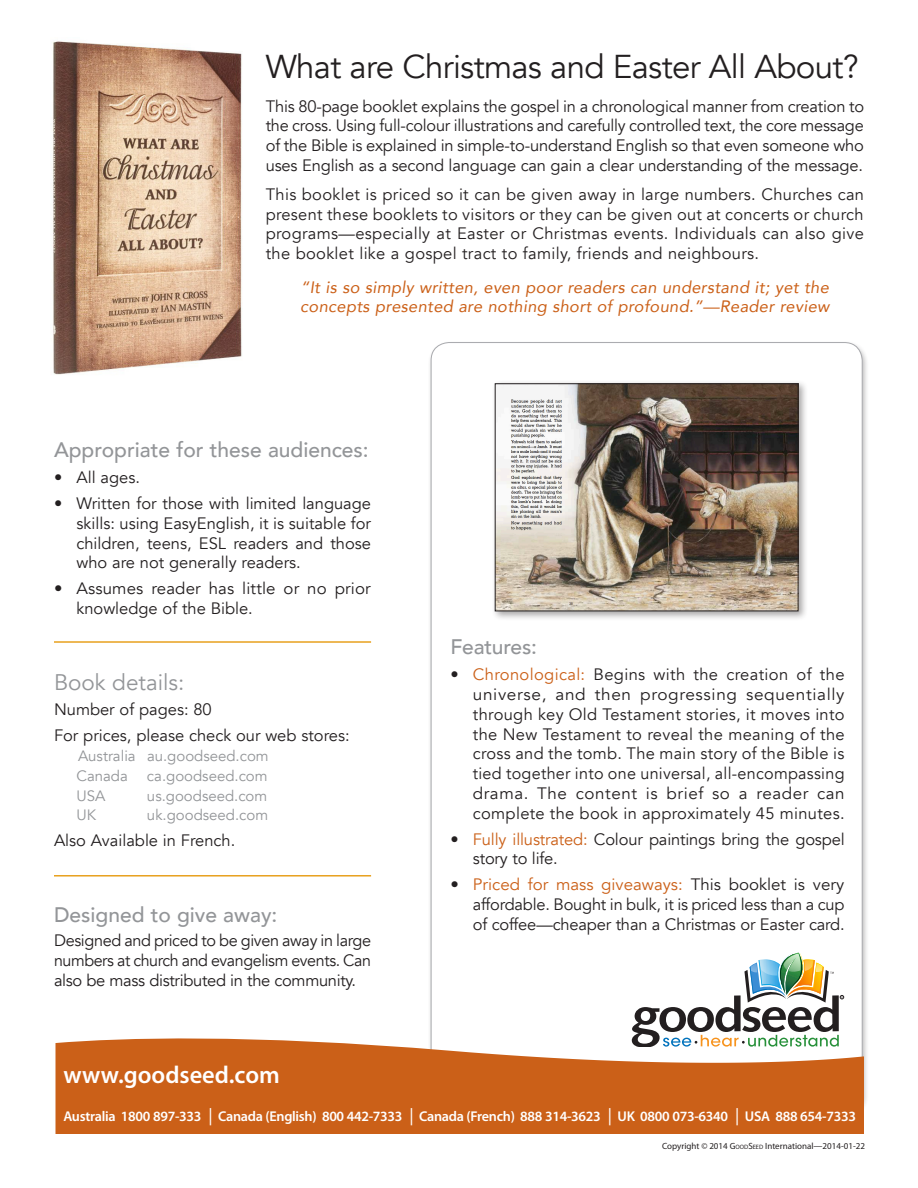
<style>
.page{position:relative;width:918px;height:1188px;background:#fff}
.page>*{position:absolute;margin:0;border:0;box-sizing:border-box;transform-origin:0 0}
.Main_text{font:33px "Avenir";letter-spacing:-.02em;color:#231f20}
.Myriad{font:600 24.45px "Myriad Pro";color:#fff}
.Main_text-2{font:22.5px "Avenir";color:#939598}
.Main_text-3{font:500 21px "Avenir";color:#939598}
.Paragraph_Style_2{font:500 21px "Avenir";letter-spacing:-.01em;color:#939598}
.Main_text-4{font:16.5px/19.8px "Avenir";color:#231f20;text-align:justify}
.text_indent{font:16.5px/19.8px "Avenir";color:#231f20;text-align:justify}
.Main_text-5{font:italic 16.5px/19.8px "Avenir";letter-spacing:.02em;color:#cb6018}
.Main_text-6{font:15px "Avenir";color:#939598}
.Telephone_numbers{font:600 14.25px "Myriad Pro";letter-spacing:-.02em;color:#fff}
.t1{font:9px "Myriad Pro";color:#231f20}
.s1{color:#cb6018}
.s2{font-family:"Arial";font-weight:400}
.s3{font-style:inherit}
.s4{font-size:6.3px}
</style>
<div class="page">
<div style="left:428px;top:341px;width:442px;height:778px;background:#231f20;opacity:.3"></div>
<div style="left:431px;top:343px;width:431px;height:767px;background:#fff;border-radius:18px"></div>
<svg style="left:56px;top:1034px;width:808px;height:100px;background:#d27638"></svg>
<svg style="left:632px;top:952px;width:212px;height:95px"></svg>
<img style="left:52px;top:41px;width:190px;height:334px">
<hr style="left:54px;top:641px;width:317px;height:2px;background:#e8a11e">
<hr style="left:54px;top:875px;width:317px;height:2px;background:#e8a11e">
<div style="left:492px;top:380px;width:316px;height:241px;background:#231f20;opacity:.4"></div>
<img style="left:497px;top:385px;width:299px;height:224px">
<div style="left:495px;top:383px;width:303px;height:228px;border:1px solid #231f20"></div>
<p class="Main_text" style="left:266px;top:47px;width:594px">What are Christmas and Easter All About?</p>
<p class="Main_text-4" style="left:266px;top:96px;width:600px">This 80-page booklet explains the gospel in a chronological manner from creation to the cross. Using full-colour illustrations and carefully controlled text, the core message of the Bible is explained in simple-to-understand English so that even someone who uses English as a second language can gain a clear understanding of the message.</p>
<p class="Main_text-4" style="left:266px;top:185px;width:600px">This booklet is priced so it can be given away in large numbers. Churches can present these booklets to visitors or they can be given out at concerts or church programs—especially at Easter or Christmas events. Individuals can also give the booklet like a gospel tract to family, friends and neighbours.</p>
<p class="Main_text-5" style="left:300px;top:277px;width:531px">“It is so simply written, even poor readers can understand it; yet the concepts presented are nothing short of profound.”—Reader review</p>
<p class="Main_text-3" style="left:54px;top:432px;width:316px">Appropriate for these audiences:</p>
<p class="text_indent" style="left:54px;top:468px;width:87px">• All ages.</p>
<p class="text_indent" style="left:76px;top:494px;width:296px;text-indent:-22px">• Written for those with limited language skills: using EasyEnglish, it is suitable for children, teens, ESL readers and those who are not generally readers.</p>
<p class="text_indent" style="left:76px;top:579px;width:296px;text-indent:-22px">• Assumes reader has little or no prior knowledge of the Bible.</p>
<p class="Main_text-2" style="left:54px;top:669px;width:132px">Book details:</p>
<p class="Main_text-4" style="left:54px;top:700px;width:159px">Number of pages: 80</p>
<p class="Main_text-4" style="left:54px;top:726px;width:297px">For prices, please check our web stores:</p>
<p class="Main_text-6" style="left:78px;top:747px;width:192px">Australia au.goodseed.com</p>
<p class="Main_text-6" style="left:76px;top:767px;width:53px">Canada</p>
<p class="Main_text-6" style="left:147px;top:767px;width:122px">ca.goodseed.com</p>
<p class="Main_text-6" style="left:76px;top:787px;width:30px">USA</p>
<p class="Main_text-6" style="left:147px;top:787px;width:122px">us.goodseed.com</p>
<p class="Main_text-6" style="left:76px;top:806px;width:21px">UK</p>
<p class="Main_text-6" style="left:147px;top:806px;width:123px">uk.goodseed.com</p>
<p class="Main_text-4" style="left:54px;top:831px;width:183px">Also Available in French.</p>
<p class="Main_text-3" style="left:54px;top:896px;width:225px">Designed to give away:</p>
<p class="Main_text-4" style="left:54px;top:931px;width:319px">Designed and priced to be given away in large numbers at church and evangelism events. Can also be mass distributed in the community.</p>
<p class="Myriad" style="left:63px;top:1060px;width:218px">www.goodseed.com</p>
<p class="Paragraph_Style_2" style="left:450px;top:629px;width:88px">Features:</p>
<p class="text_indent" style="left:473px;top:665px;width:373px;text-indent:-22px">• <span class="s1">Chronological:</span> Begins with the creation of the universe, and then progressing sequentially through key Old Testament stories, it moves into the New Testament to reveal the meaning of the cross and the tomb. The main story of the Bible is tied together into one universal, all-encompassing drama. The content is brief so a reader can complete the book in approximately 45 minutes.</p>
<p class="text_indent" style="left:473px;top:829px;width:373px;text-indent:-22px">• <span class="s1">Fully illustrated:</span> Colour paintings bring the gospel story to life.</p>
<p class="text_indent" style="left:473px;top:875px;width:373px;text-indent:-22px">• <span class="s1">Priced for mass giveaways:</span> This booklet is very affordable. Bought in bulk, it is priced less than a cup of coffee—cheaper than a Christmas or Easter card.</p>
<p class="Telephone_numbers" style="left:63px;top:1107px;width:794px">Australia 1800 897-333 <span class="s2">│</span> Canada (English) 800 442-7333 <span class="s2">│</span> Canada (French) 888 314-3623 <span class="s2">│</span> UK 0800 073-6340 <span class="s2">│</span> USA 888 654-7333</p>
<p class="t1" style="left:662px;top:1140px;width:204px">Copyright © 2014 <span class="s3">G</span><span class="s4">OOD</span><span class="s3">S</span><span class="s4">EED</span> International—2014-01-22</p>
</div>
